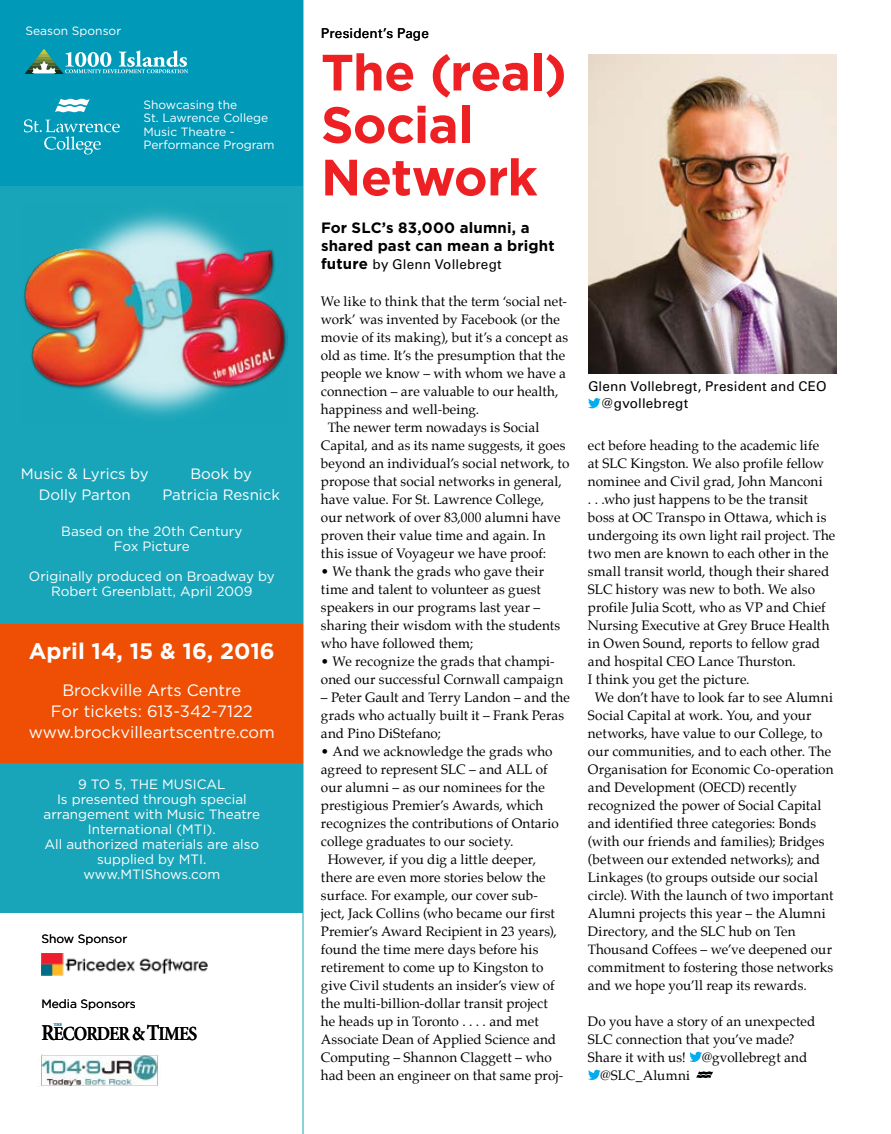
<style>
.page{position:relative;width:891px;height:1134px;background:#fff}
.page>*{position:absolute;margin:0;border:0;box-sizing:border-box;transform-origin:0 0}
.t1{font:700 51px/52.5px "Gotham";letter-spacing:-.015em;color:#ed2124}
.t2{font:700 22.5px "Gotham";color:#fff}
.t3{font:600 19.95px "Minion Pro";letter-spacing:-.05em;color:#000;scale:.89 1}
.t4{font:16.5px/21px "Gotham";color:#fff;text-align:center}
.t5{font:700 15px/18px "Gotham";letter-spacing:.015em;color:#000}
.t6{font:15px/21px "Gotham";color:#fff;text-align:center}
.t7{font:13.5px/18px "Palatino";letter-spacing:.005em;color:#000}
.t8{font:13.5px/15px "Gotham";color:#fff;text-align:center}
.t9{font:13.5px/17.2px "Univers LT Std";letter-spacing:.01em;color:#000}
.t10{font:12px/13.5px "Gotham";color:#fff}
.t11{font:12px "Gotham";color:#000}
.t12{font:700 4.35px "Minion Pro";color:#277f9d;scale:.94 1}
.s1{font-size:22.5px}
.s2{font-family:"Gotham";font-weight:700;font-size:15px}
</style>
<div class="page">
<img style="left:588px;top:54px;width:249px;height:319px">
<svg style="left:588px;top:398px;width:13px;height:10px"></svg>
<svg style="left:689px;top:1052px;width:13px;height:10px"></svg>
<svg style="left:588px;top:1070px;width:13px;height:10px"></svg>
<svg style="left:696px;top:1071px;width:17px;height:7px"></svg>
<img style="left:41px;top:953px;width:166px;height:23px">
<img style="left:40px;top:1055px;width:119px;height:31px">
<div style="left:0;top:0;width:303px;height:913px;background:#19a5b9"></div>
<img style="left:24px;top:211px;width:263px;height:206px">
<div style="left:0;top:0;width:303px;height:186px;background:#0099b8"></div>
<svg style="left:25px;top:50px;width:163px;height:23px"></svg>
<svg style="left:24px;top:119px;width:96px;height:35px"></svg>
<svg style="left:55px;top:99px;width:35px;height:14px"></svg>
<div style="left:0;top:624px;width:303px;height:139px;background:#ee4f04"></div>
<p class="t10" style="left:25px;top:24px;width:97px">Season Sponsor</p>
<p class="t10" style="left:143px;top:97px;width:133px">Showcasing the<br>St. Lawrence College<br>Music Theatre -<br>Performance Program</p>
<p class="t6" style="left:21px;top:463px;width:129px">Music &amp; Lyrics by<br>Dolly Parton</p>
<p class="t6" style="left:162px;top:463px;width:119px">Book by<br>Patricia Resnick</p>
<p class="t8" style="left:61px;top:523px;width:183px">Based on the 20th Century<br>Fox Picture</p>
<p class="t8" style="left:29px;top:568px;width:247px">Originally produced on Broadway by<br>Robert Greenblatt, April 2009</p>
<h2 class="t2" style="left:29px;top:636px;width:248px">April 14, 15 &amp; 16, 2016</h2>
<p class="t4" style="left:29px;top:680px;width:248px">Brockville Arts Centre<br>For tickets: 613-342-7122 www.brockvilleartscentre.com</p>
<p class="t8" style="left:44px;top:777px;width:218px">9 TO 5, THE MUSICAL<br>Is presented through special arrangement with Music Theatre<br>International (MTI).<br>All authorized materials are also supplied by MTI. www.MTIShows.com</p>
<p class="t11" style="left:41px;top:931px;width:87px">Show Sponsor</p>
<p class="t11" style="left:41px;top:996px;width:96px">Media Sponsors</p>
<h3 class="t3" style="left:41px;top:1020px;width:176px"><span class="s1">R</span>ECORDER &amp; <span class="s1">T</span>IMES</h3>
<p class="t12" style="left:54px;top:1021px;width:10px">THE</p>
<p class="t9" style="left:321px;top:24px;width:109px">President’s Page</p>
<h1 class="t1" style="left:321px;top:46px;width:247px">The (real)<br>Social<br>Network</h1>
<p class="t5" style="left:321px;top:218px;width:235px">For SLC’s 83,000 alumni, a shared past can mean a bright</p>
<p class="t9" style="left:321px;top:255px;width:182px"><span class="s2">future</span> by Glenn Vollebregt</p>
<p class="t7" style="left:321px;top:292px;width:247px">We like to think that the term ‘social net-</p>
<p class="t7" style="left:321px;top:310px;width:240px">work’ was invented by Facebook (or the</p>
<p class="t7" style="left:321px;top:328px;width:249px">movie of its making), but it’s a concept as</p>
<p class="t7" style="left:321px;top:346px;width:246px">old as time. It’s the presumption that the</p>
<p class="t7" style="left:321px;top:364px;width:247px">people we know – with whom we have a</p>
<p class="t7" style="left:321px;top:382px;width:239px">connection – are valuable to our health,</p>
<p class="t7" style="left:321px;top:400px;width:160px">happiness and well-being.</p>
<p class="t7" style="left:328px;top:418px;width:213px">The newer term nowadays is Social</p>
<p class="t7" style="left:321px;top:436px;width:246px">Capital, and as its name suggests, it goes</p>
<p class="t7" style="left:321px;top:454px;width:250px">beyond an individual’s social network, to</p>
<p class="t7" style="left:321px;top:472px;width:242px">propose that social networks in general,</p>
<p class="t7" style="left:321px;top:490px;width:225px">have value. For St. Lawrence College,</p>
<p class="t7" style="left:321px;top:508px;width:241px">our network of over 83,000 alumni have</p>
<p class="t7" style="left:321px;top:526px;width:226px">proven their value time and again. In</p>
<p class="t7" style="left:321px;top:544px;width:227px">this issue of Voyageur we have proof:</p>
<p class="t7" style="left:321px;top:562px;width:241px">• We thank the grads who gave their time and talent to volunteer as guest speakers in our programs last year – sharing their wisdom with the students who have followed them;</p>
<p class="t7" style="left:321px;top:652px;width:244px">• We recognize the grads that champi&shy;oned our successful Cornwall campaign</p>
<p class="t7" style="left:321px;top:688px;width:250px">– Peter Gault and Terry Landon – and the grads who actually built it – Frank Peras and Pino DiStefano;</p>
<p class="t7" style="left:321px;top:742px;width:233px">• And we acknowledge the grads who</p>
<p class="t7" style="left:321px;top:760px;width:228px">agreed to represent SLC – and ALL of</p>
<p class="t7" style="left:321px;top:778px;width:226px">our alumni – as our nominees for the</p>
<p class="t7" style="left:321px;top:796px;width:224px">prestigious Premier’s Awards, which</p>
<p class="t7" style="left:321px;top:814px;width:239px">recognizes the contributions of Ontario</p>
<p class="t7" style="left:321px;top:832px;width:194px">college graduates to our society.</p>
<p class="t7" style="left:328px;top:850px;width:210px">However, if you dig a little deeper,</p>
<p class="t7" style="left:321px;top:868px;width:226px">there are even more stories below the</p>
<p class="t7" style="left:321px;top:886px;width:219px">surface. For example, our cover sub-</p>
<p class="t7" style="left:321px;top:904px;width:235px">ject, Jack Collins (who became our first</p>
<p class="t7" style="left:321px;top:922px;width:237px">Premier’s Award Recipient in 23 years),</p>
<p class="t7" style="left:321px;top:940px;width:219px">found the time mere days before his</p>
<p class="t7" style="left:321px;top:958px;width:224px">retirement to come up to Kingston to</p>
<p class="t7" style="left:321px;top:976px;width:235px">give Civil students an insider’s view of</p>
<p class="t7" style="left:321px;top:994px;width:228px">the multi-billion-dollar transit project</p>
<p class="t7" style="left:321px;top:1012px;width:219px">he heads up in Toronto . . . . and met</p>
<p class="t7" style="left:321px;top:1030px;width:237px">Associate Dean of Applied Science and</p>
<p class="t7" style="left:321px;top:1048px;width:232px">Computing – Shannon Claggett – who</p>
<p class="t7" style="left:321px;top:1066px;width:244px">had been an engineer on that same proj-</p>
<p class="t9" style="left:601px;top:378px;width:227px;text-indent:-13px">Glenn Vollebregt, President and CEO @gvollebregt</p>
<p class="t7" style="left:588px;top:436px;width:233px">ect before heading to the academic life</p>
<p class="t7" style="left:588px;top:454px;width:237px">at SLC Kingston. We also profile fellow</p>
<p class="t7" style="left:588px;top:472px;width:236px">nominee and Civil grad, John Manconi</p>
<p class="t7" style="left:588px;top:490px;width:222px">. . .who just happens to be the transit</p>
<p class="t7" style="left:588px;top:508px;width:240px">boss at OC Transpo in Ottawa, which is</p>
<p class="t7" style="left:588px;top:526px;width:249px">undergoing its own light rail project. The</p>
<p class="t7" style="left:588px;top:544px;width:242px">two men are known to each other in the</p>
<p class="t7" style="left:588px;top:562px;width:243px">small transit world, though their shared</p>
<p class="t7" style="left:588px;top:580px;width:229px">SLC history was new to both. We also</p>
<p class="t7" style="left:588px;top:598px;width:239px">profile Julia Scott, who as VP and Chief</p>
<p class="t7" style="left:588px;top:616px;width:243px">Nursing Executive at Grey Bruce Health</p>
<p class="t7" style="left:588px;top:634px;width:234px">in Owen Sound, reports to fellow grad</p>
<p class="t7" style="left:588px;top:652px;width:209px">and hospital CEO Lance Thurston.</p>
<p class="t7" style="left:588px;top:670px;width:163px">I think you get the picture.</p>
<p class="t7" style="left:595px;top:688px;width:240px">We don’t have to look far to see Alumni</p>
<p class="t7" style="left:588px;top:706px;width:225px">Social Capital at work. You, and your</p>
<p class="t7" style="left:588px;top:724px;width:236px">networks, have value to our College, to</p>
<p class="t7" style="left:588px;top:742px;width:245px">our communities, and to each other. The</p>
<p class="t7" style="left:588px;top:760px;width:247px">Organisation for Economic Co-operation</p>
<p class="t7" style="left:588px;top:778px;width:210px">and Development (OECD) recently</p>
<p class="t7" style="left:588px;top:796px;width:235px">recognized the power of Social Capital</p>
<p class="t7" style="left:588px;top:814px;width:230px">and identified three categories: Bonds</p>
<p class="t7" style="left:588px;top:832px;width:238px">(with our friends and families); Bridges</p>
<p class="t7" style="left:588px;top:850px;width:234px">(between our extended networks); and</p>
<p class="t7" style="left:588px;top:868px;width:231px">Linkages (to groups outside our social</p>
<p class="t7" style="left:588px;top:886px;width:247px">circle). With the launch of two important</p>
<p class="t7" style="left:588px;top:904px;width:239px">Alumni projects this year – the Alumni</p>
<p class="t7" style="left:588px;top:922px;width:209px">Directory, and the SLC hub on Ten</p>
<p class="t7" style="left:588px;top:940px;width:246px">Thousand Coffees – we’ve deepened our</p>
<p class="t7" style="left:588px;top:958px;width:247px">commitment to fostering those networks</p>
<p class="t7" style="left:588px;top:976px;width:220px">and we hope you’ll reap its rewards.</p>
<p class="t7" style="left:588px;top:1012px;width:229px">Do you have a story of an unexpected</p>
<p class="t7" style="left:588px;top:1030px;width:208px">SLC connection that you’ve made?</p>
<p class="t7" style="left:588px;top:1048px;width:221px">Share it with us! @gvollebregt and</p>
<p class="t7" style="left:601px;top:1066px;width:91px">@SLC_Alumni</p>
</div>
